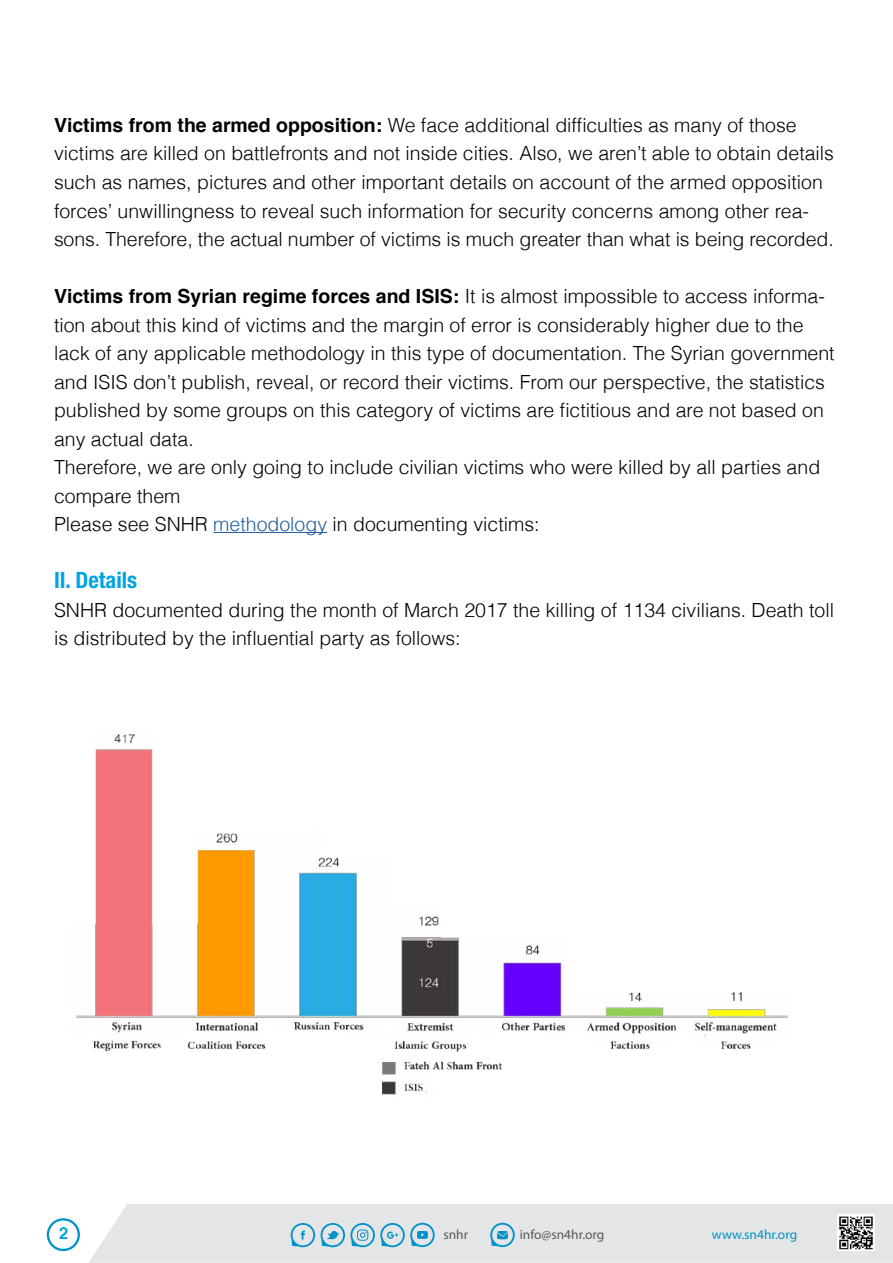
<style>
.page{position:relative;width:893px;height:1263px;background:#fff}
.page>*{position:absolute;margin:0;border:0;box-sizing:border-box;transform-origin:0 0}
.t1{font:700 condensed 22.5px "Helvetica Neue";color:#00a4e2}
.t2{font:300 19.5px/28.5px "Helvetica";color:#000}
.t3{font:700 19.5px "Helvetica";color:#000}
.t4{font:700 16.5px "Helvetica";color:#00a4e2}
.t5{font:13.35px "Myriad Pro";color:#58595b}
.t6{font:13.35px "Myriad Pro";color:#0092c8}
.s1{font-weight:700}
.s2{font-weight:300}
.s3{color:#215e9e}
</style>
<div class="page">
<div style="left:89px;top:1204px;width:804px;height:59px;background:#e4e5e6"></div>
<svg style="left:291px;top:1223px;width:24px;height:24px"></svg>
<svg style="left:321px;top:1223px;width:114px;height:24px;background:#a1ccdd"></svg>
<svg style="left:490px;top:1223px;width:25px;height:24px"></svg>
<img style="left:837px;top:1214px;width:37px;height:37px">
<svg style="left:47px;top:1218px;width:33px;height:33px"></svg>
<hr style="left:213px;top:532px;width:114px;height:1px;background:#215e9e">
<img style="left:76px;top:734px;width:712px;height:361px">
<p class="t2" style="left:54px;top:110px;width:781px"><span class="s1">Victims from the armed opposition:</span> We face additional difficulties as many of those victims are killed on battlefronts and not inside cities. Also, we aren t’ able to obtain details such as names, pictures and other important details on account of the armed opposition</p>
<p class="t2" style="left:54px;top:224px;width:781px">sons. Therefore, the actual number of victims is much greater than what is being recorded.</p>
<p class="t2" style="left:54px;top:195px;width:757px">forces’ unwillingness to reveal such information for security concerns among other rea-</p>
<p class="t3" style="left:54px;top:284px;width:772px">Victims from Syrian regime forces and ISIS <span class="s2">isIt</span>: <span class="s2">almost impossible to access informa-</span></p>
<p class="t2" style="left:54px;top:338px;width:782px">lack of any applicable methodology in this type of documentation. The Syrian government and ISIS don t’ publish, reveal, or record their victims. From our perspective, the statistics published by some groups on this category of victims are fictitious and are not based on any actual data.<br>Therefore, we are only going to include civilian victims who were killed by all parties and compare them<br>Please see SNHR <span class="s3">methodology</span> in documenting victims:</p>
<p class="t1" style="left:54px;top:561px;width:85px">.I I Details</p>
<p class="t2" style="left:54px;top:594px;width:781px">SNHR documented during the month of March 2017 the killing of 1134 civilians. Death toll is distributed by the influential party as follows:</p>
<p class="t2" style="left:54px;top:309px;width:751px">tion about this kind of victims and the margin of error is considerably higher due to the</p>
<p class="t4" style="left:59px;top:1223px;width:11px">2</p>
<p class="t5" style="left:443px;top:1226px;width:26px">snhr</p>
<p class="t5" style="left:520px;top:1226px;width:86px">info@sn4hr.org</p>
<p class="t6" style="left:712px;top:1226px;width:87px">www.sn4hr.org</p>
</div>
